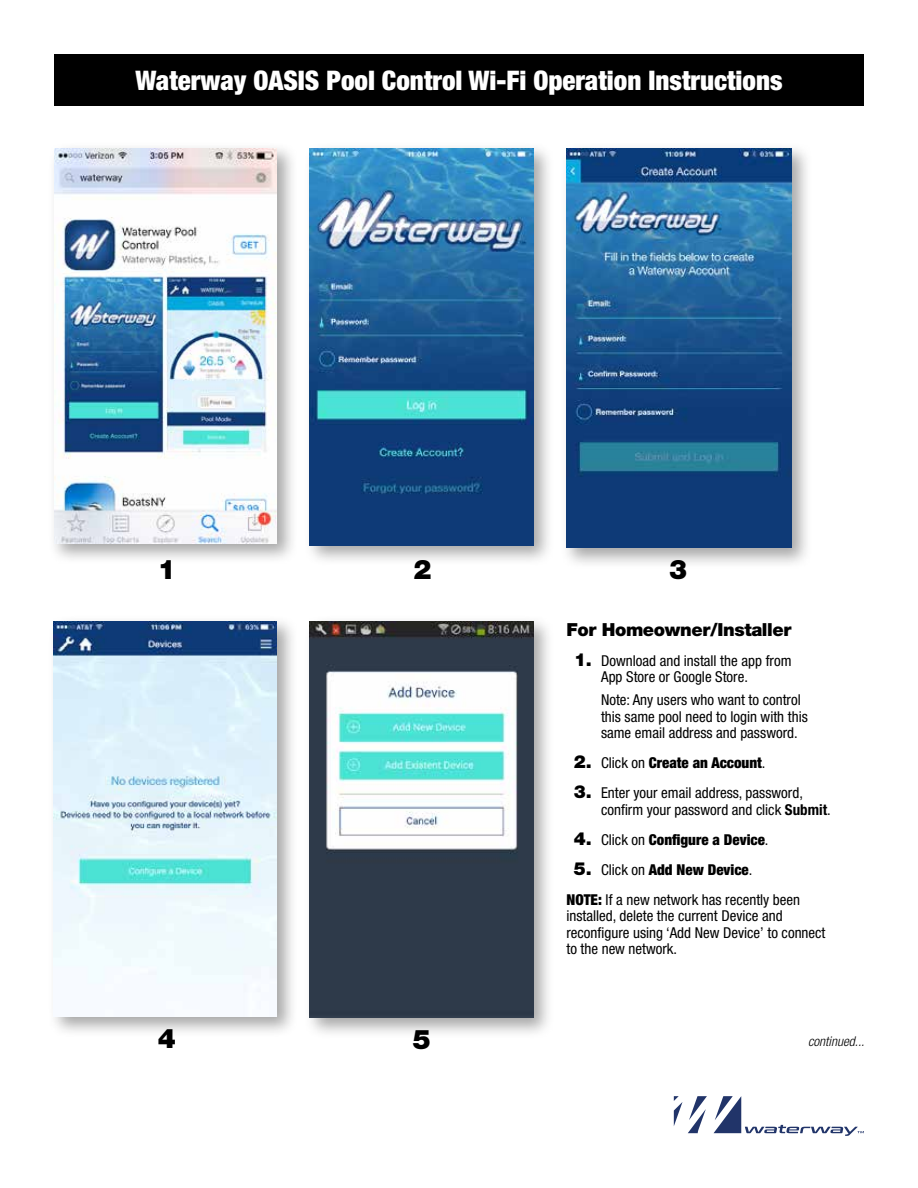
<style>
.page{position:relative;width:918px;height:1188px;background:#fff}
.page>*{position:absolute;margin:0;border:0;box-sizing:border-box;transform-origin:0 0}
.t1{font:900 condensed 27px "Helvetica Neue";color:#fff}
.t2{font:900 27px "Helvetica Neue";color:#000}
.t3{font:900 18px "Helvetica Neue";letter-spacing:-.02em;color:#000}
.t4{font:condensed 15px/16.5px "Helvetica Neue";color:#000}
.t5{font:900 condensed 15px "Helvetica Neue";color:#000}
.t6{font:italic 300 condensed 13.5px "Helvetica Neue";color:#000}
.s1{font-weight:900;font-stretch:normal;font-size:18px}
.s2{font-stretch:normal;font-size:18px}
.s3{font-weight:400}
.s4{font-weight:700}
.s5{font-weight:900}
</style>
<div class="page">
<div style="left:304px;top:142px;width:251px;height:425px;background:#000;opacity:.35"></div>
<img style="left:310px;top:148px;width:223px;height:398px">
<div style="left:561px;top:143px;width:251px;height:426px;background:#000;opacity:.35"></div>
<img style="left:566px;top:148px;width:225px;height:400px">
<div style="left:48px;top:615px;width:250px;height:423px;background:#000;opacity:.35"></div>
<img style="left:54px;top:621px;width:223px;height:396px">
<div style="left:304px;top:615px;width:250px;height:424px;background:#000;opacity:.35"></div>
<img style="left:310px;top:621px;width:223px;height:397px">
<div style="left:48px;top:142px;width:250px;height:423px;background:#000;opacity:.35"></div>
<img style="left:54px;top:148px;width:223px;height:396px">
<div style="left:54px;top:54px;width:810px;height:52px;background:#000"></div>
<svg style="left:674px;top:1096px;width:33px;height:37px"></svg>
<svg style="left:714px;top:1096px;width:150px;height:40px"></svg>
<h1 class="t1" style="left:135px;top:64px;width:649px">Waterway OASIS Pool Control Wi-Fi Operation Instructions</h1>
<h1 class="t2" style="left:158px;top:553px;width:20px">1</h1>
<h1 class="t2" style="left:414px;top:553px;width:20px">2</h1>
<h1 class="t2" style="left:669px;top:553px;width:20px">3</h1>
<p class="t3" style="left:566px;top:618px;width:227px">For Homeowner/Installer</p>
<p class="t4" style="left:601px;top:652px;width:192px;text-indent:-27px"><span class="s1">1.</span> Download and install the app from<br>App Store or Google Store.</p>
<p class="t4" style="left:601px;top:692px;width:208px">Note: Any users who want to control this same pool need to login with this same email address and password.</p>
<p class="t5" style="left:574px;top:754px;width:193px"><span class="s2">2.</span> <span class="s3">Click on</span> Create an Account<span class="s3">.</span></p>
<p class="t4" style="left:601px;top:785px;width:231px;text-indent:-27px"><span class="s1">3.</span> Enter your email address, password, confirm your password and click <span class="s4">Submit</span>.</p>
<p class="t5" style="left:574px;top:830px;width:196px"><span class="s2">4.</span> <span class="s3">Click on</span> Configure a Device<span class="s3">.</span></p>
<p class="t4" style="left:566px;top:854px;width:235px;line-height:30px;text-indent:7px"><span class="s1">5.</span> Click on <span class="s5">Add New Device</span>.<br><span class="s5">NOTE:</span> If a new network has recently been</p>
<p class="t4" style="left:566px;top:908px;width:261px">installed, delete the current Device and reconfigure using ‘Add New Device’ to connect to the new network.</p>
<h1 class="t2" style="left:158px;top:1022px;width:20px">4</h1>
<h1 class="t2" style="left:413px;top:1023px;width:20px">5</h1>
<p class="t6" style="left:808px;top:1034px;width:58px">continued...</p>
</div>
